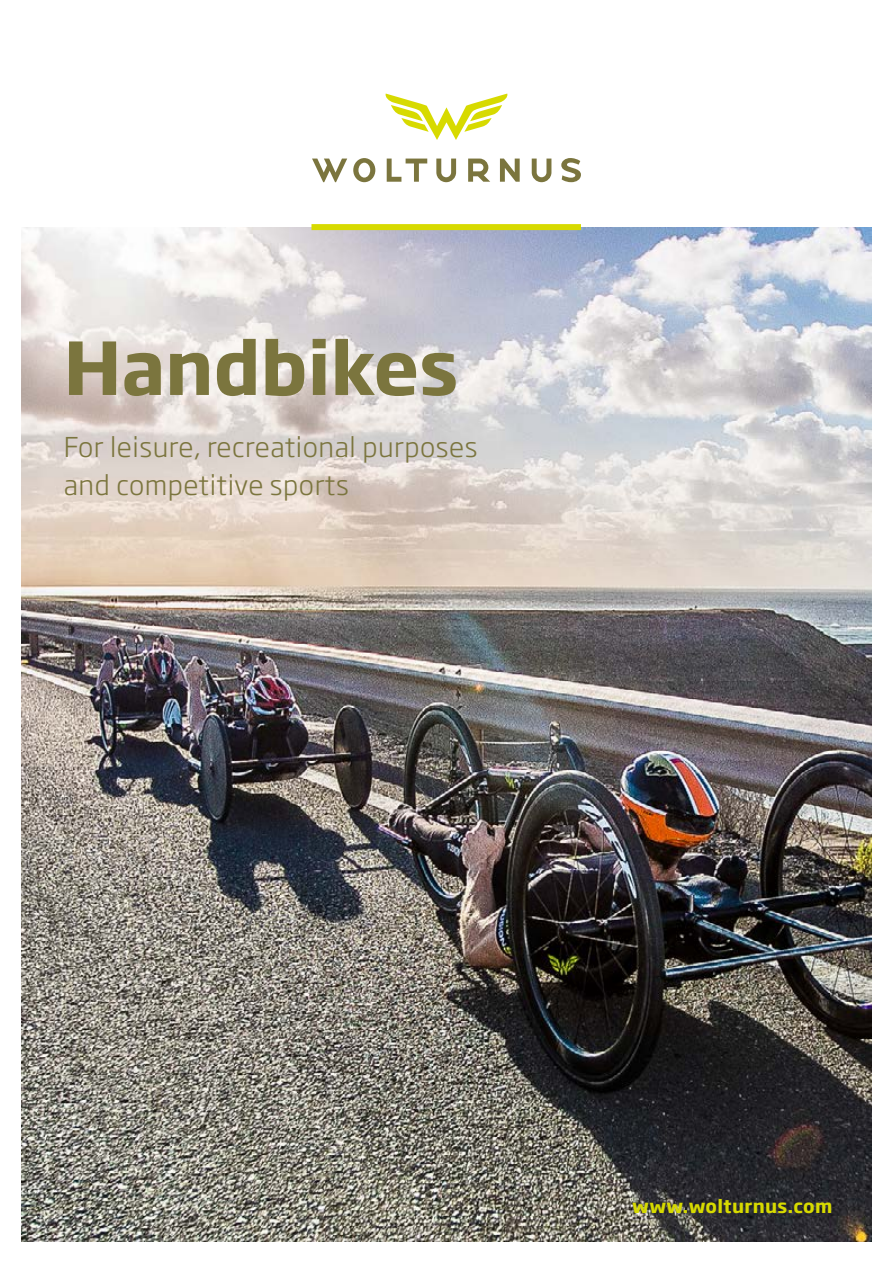
<style>
.page{position:relative;width:893px;height:1263px;background:#fff}
.page>*{position:absolute;margin:0;border:0;box-sizing:border-box;transform-origin:0 0}
.t1{font:700 72px "Soho Gothic Pro";color:#7b753e}
.t2{font:300 27px/37.5px "Soho Gothic Pro";letter-spacing:.02em;color:#7b753e}
.t3{font:700 18px "Soho Gothic Pro";letter-spacing:.02em;color:#d7da00}
</style>
<div class="page">
<img style="left:21px;top:227px;width:851px;height:1015px">
<svg style="left:312px;top:159px;width:35px;height:23px"></svg>
<svg style="left:353px;top:158px;width:22px;height:24px"></svg>
<svg style="left:387px;top:159px;width:40px;height:23px"></svg>
<svg style="left:436px;top:159px;width:20px;height:23px"></svg>
<svg style="left:468px;top:159px;width:22px;height:23px"></svg>
<svg style="left:500px;top:159px;width:20px;height:23px"></svg>
<svg style="left:532px;top:159px;width:19px;height:23px"></svg>
<svg style="left:561px;top:158px;width:20px;height:24px"></svg>
<svg style="left:385px;top:94px;width:123px;height:46px"></svg>
<div style="left:311px;top:224px;width:270px;height:6px;background:#d7da00"></div>
<h1 class="t1" style="left:64px;top:311px;width:396px">Handbikes</h1>
<p class="t2" style="left:64px;top:427px;width:415px">For leisure, recreational purposes and competitive sports</p>
<p class="t3" style="left:632px;top:1192px;width:202px">www.wolturnus.com</p>
</div>
